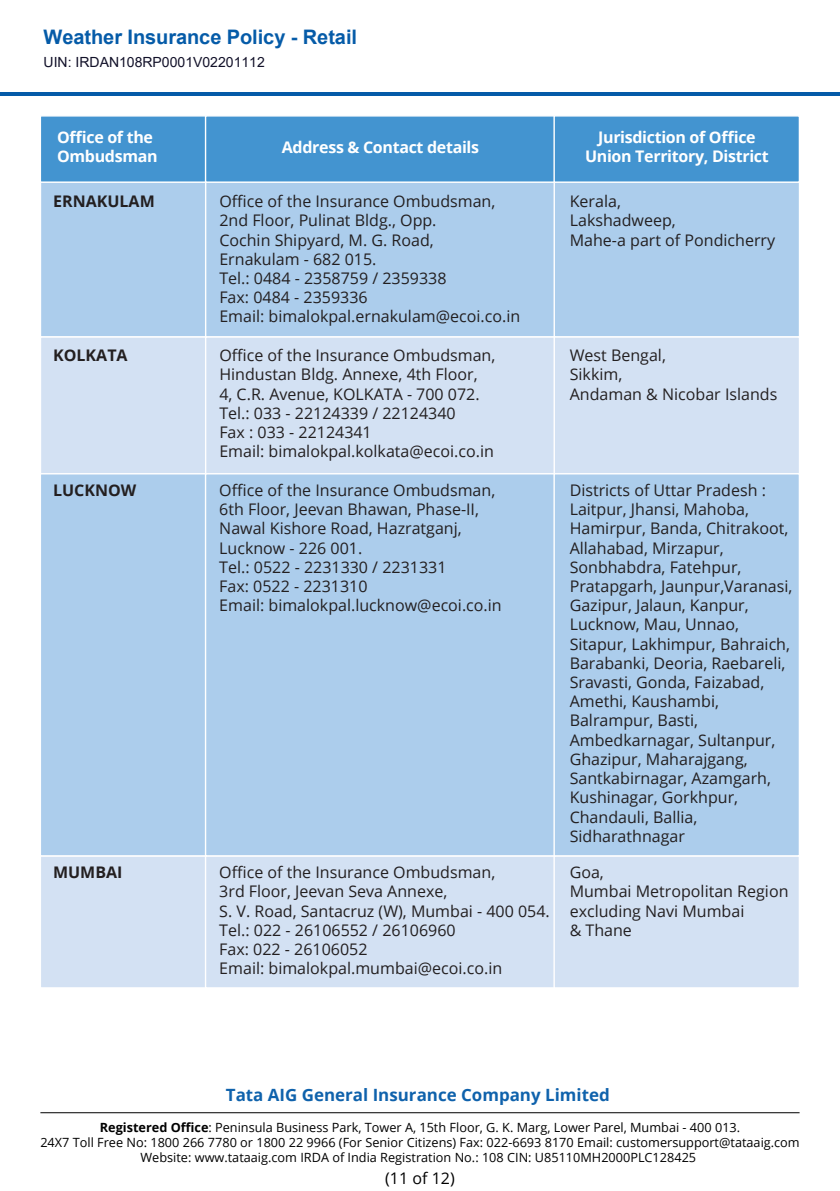
<style>
.page{position:relative;width:840px;height:1191px;background:#fff}
.page>*{position:absolute;margin:0;border:0;box-sizing:border-box;transform-origin:0 0}
.t1{font:700 20px "Arial";letter-spacing:-.005em;color:#055ba8}
.t2{font:700 17px "Open Sans";color:#0f62ac}
.t3{font:16px/19.2px "Open Sans";color:#231f20}
.t4{font:700 16px/19.2px "Open Sans";letter-spacing:-.02em;color:#fff;text-align:center}
.t5{font:700 16px "Open Sans";color:#231f20}
.t6{font:16px "Open Sans";color:#000}
.t7{font:14px "Arial";color:#121129}
.t8{font:12.6px/15.2px "Open Sans";color:#000;text-align:center}
.s1{font-weight:700}
</style>
<div class="page">
<div style="left:40px;top:181px;width:166px;height:157px;background:#accdec;border:1px solid #fff"></div>
<div style="left:205px;top:181px;width:350px;height:157px;background:#accdec;border:1px solid #fff"></div>
<div style="left:553px;top:181px;width:246px;height:157px;background:#accdec;border:1px solid #fff"></div>
<div style="left:40px;top:336px;width:166px;height:138px;background:#d3e1f3;border:1px solid #fff"></div>
<div style="left:205px;top:336px;width:350px;height:138px;background:#d3e1f3;border:1px solid #fff"></div>
<div style="left:553px;top:336px;width:246px;height:138px;background:#d3e1f3;border:1px solid #fff"></div>
<hr style="left:0;top:92px;width:839px;height:3px;background:#055ba8">
<div style="left:40px;top:115px;width:166px;height:68px;background:#4394d0;border:1px solid #fff"></div>
<div style="left:205px;top:115px;width:350px;height:68px;background:#4394d0;border:1px solid #fff"></div>
<div style="left:553px;top:115px;width:246px;height:68px;background:#4394d0;border:1px solid #fff"></div>
<div style="left:40px;top:855px;width:166px;height:133px;background:#d3e1f3;border:1px solid #fff"></div>
<div style="left:205px;top:855px;width:350px;height:133px;background:#d3e1f3;border:1px solid #fff"></div>
<div style="left:553px;top:855px;width:246px;height:133px;background:#d3e1f3;border:1px solid #fff"></div>
<div style="left:40px;top:473px;width:166px;height:383px;background:#accdec;border:1px solid #fff"></div>
<div style="left:205px;top:473px;width:350px;height:383px;background:#accdec;border:1px solid #fff"></div>
<div style="left:553px;top:473px;width:246px;height:383px;background:#accdec;border:1px solid #fff"></div>
<hr style="left:40px;top:1112px;width:759px;height:1px;background:#000">
<p class="t1" style="left:44px;top:23px;width:315px">Weather Insurance Policy - Retail</p>
<p class="t7" style="left:44px;top:52px;width:222px">UIN: IRDAN108RP0001V02201112</p>
<p class="t4" style="left:57px;top:127px;width:102px;text-align:left">Office of the<br>Ombudsman</p>
<p class="t4" style="left:282px;top:137px;width:199px">Address &amp; Contact details</p>
<p class="t4" style="left:584px;top:127px;width:185px">Jurisdiction of Office<br>Union Territory, District</p>
<p class="t5" style="left:53px;top:190px;width:103px">ERNAKULAM</p>
<p class="t3" style="left:219px;top:191px;width:302px">Office of the Insurance Ombudsman,<br>2nd Floor, Pulinat Bldg., Opp.<br>Cochin Shipyard, M. G. Road,<br>Ernakulam - 682 015.<br>Tel.: 0484 - 2358759 / 2359338<br>Fax: 0484 - 2359336<br>Email: bimalokpal.ernakulam@ecoi.co.in</p>
<p class="t3" style="left:569px;top:191px;width:207px">Kerala,<br>Lakshadweep,<br>Mahe-a part of Pondicherry</p>
<p class="t5" style="left:53px;top:344px;width:76px">KOLKATA</p>
<p class="t3" style="left:219px;top:345px;width:277px">Office of the Insurance Ombudsman,<br>Hindustan Bldg. Annexe, 4th Floor,<br>4, C.R. Avenue, KOLKATA - 700 072.<br>Tel.: 033 - 22124339 / 22124340<br>Fax : 033 - 22124341<br>Email: bimalokpal.kolkata@ecoi.co.in</p>
<p class="t3" style="left:569px;top:345px;width:209px">West Bengal,<br>Sikkim,<br>Andaman &amp; Nicobar Islands</p>
<p class="t5" style="left:53px;top:479px;width:85px">LUCKNOW</p>
<p class="t3" style="left:219px;top:480px;width:284px">Office of the Insurance Ombudsman,<br>6th Floor, Jeevan Bhawan, Phase-II,<br>Nawal Kishore Road, Hazratganj,<br>Lucknow - 226 001.<br>Tel.: 0522 - 2231330 / 2231331<br>Fax: 0522 - 2231310<br>Email: bimalokpal.lucknow@ecoi.co.in</p>
<p class="t3" style="left:569px;top:480px;width:224px">Districts of Uttar Pradesh :<br>Laitpur, Jhansi, Mahoba,<br>Hamirpur, Banda, Chitrakoot,<br>Allahabad, Mirzapur,<br>Sonbhabdra, Fatehpur,<br>Pratapgarh, Jaunpur,Varanasi,<br>Gazipur, Jalaun, Kanpur,<br>Lucknow, Mau, Unnao,<br>Sitapur, Lakhimpur, Bahraich,<br>Barabanki, Deoria, Raebareli,<br>Sravasti, Gonda, Faizabad,<br>Amethi, Kaushambi,<br>Balrampur, Basti,<br>Ambedkarnagar, Sultanpur,<br>Ghazipur, Maharajgang,<br>Santkabirnagar, Azamgarh,<br>Kushinagar, Gorkhpur,<br>Chandauli, Ballia,<br>Sidharathnagar</p>
<p class="t5" style="left:53px;top:861px;width:71px">MUMBAI</p>
<p class="t3" style="left:219px;top:862px;width:332px">Office of the Insurance Ombudsman,<br>3rd Floor, Jeevan Seva Annexe,<br>S. V. Road, Santacruz (W), Mumbai - 400 054.<br>Tel.: 022 - 26106552 / 26106960<br>Fax: 022 - 26106052<br>Email: bimalokpal.mumbai@ecoi.co.in</p>
<p class="t3" style="left:569px;top:862px;width:220px">Goa,<br>Mumbai Metropolitan Region excluding Navi Mumbai<br>&amp; Thane</p>
<p class="t2" style="left:226px;top:1083px;width:385px">Tata AIG General Insurance Company Limited</p>
<p class="t8" style="left:40px;top:1119px;width:760px"><span class="s1">Registered Office</span>: Peninsula Business Park, Tower A, 15th Floor, G. K. Marg, Lower Parel, Mumbai - 400 013.<br>24X7 Toll Free No: 1800 266 7780 or 1800 22 9966 (For Senior Citizens) Fax: 022-6693 8170 Email: customersupport@tataaig.com<br>Website: www.tataaig.com IRDA of India Registration No.: 108 CIN: U85110MH2000PLC128425</p>
<p class="t6" style="left:385px;top:1166px;width:71px">(11 of 12)</p>
</div>
